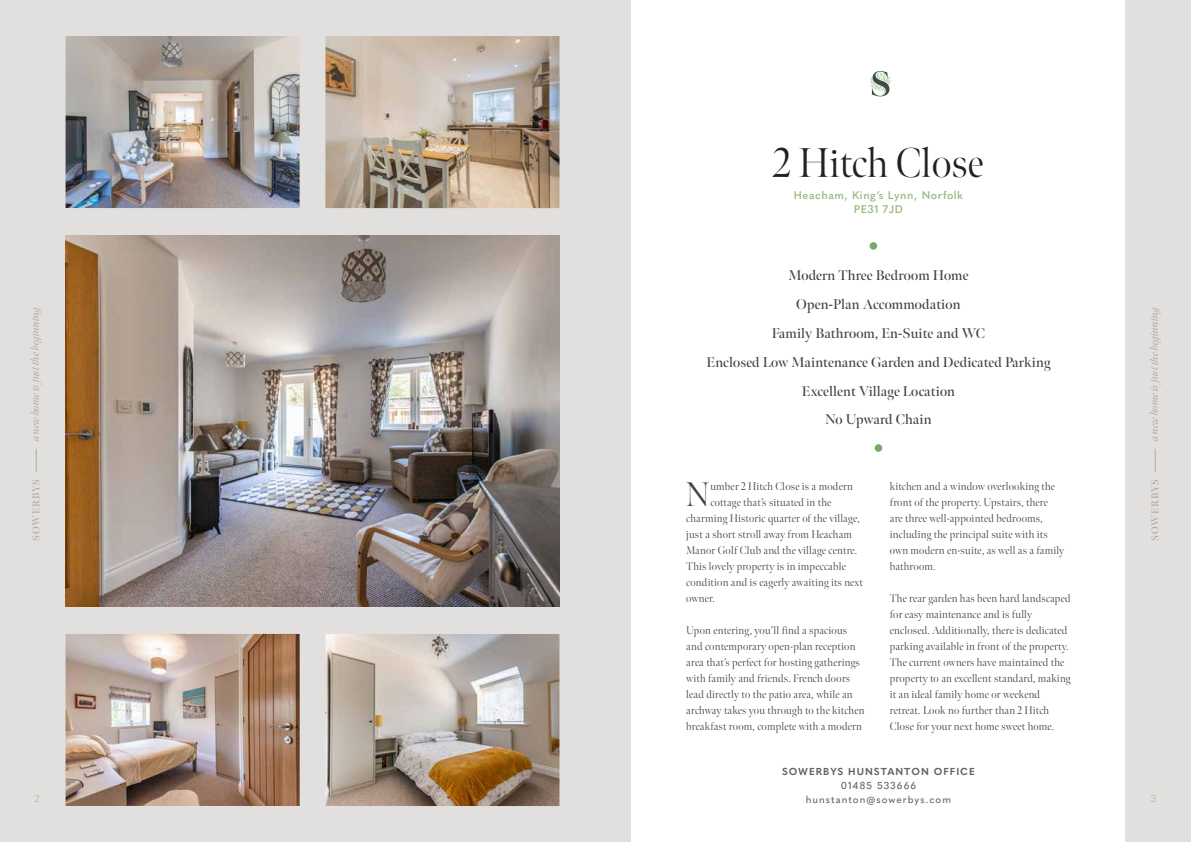
<style>
.page{position:relative;width:1191px;height:842px;background:#fff}
.page>*{position:absolute;margin:0;border:0;box-sizing:border-box;transform-origin:0 0}
.t1{font:300 41.5px "Meno Banner";color:#222223}
.t2{font:300 34px "Meno Banner";color:#434141}
.t3{font:600 14px/28.8px "Meno Banner";letter-spacing:.01em;color:#434141;text-align:center}
.t4{font:300 11px/16px "Meno Banner";letter-spacing:.02em;color:#434141}
.t5{font:italic 11px "Meno Banner";letter-spacing:-.01em;color:#ada8a0}
.t6{font:600 11px/14px "Quasimoda";letter-spacing:.05em;color:#96ba81;text-align:center}
.t7{font:500 10px/14px "Quasimoda";letter-spacing:.1em;color:#5e6662;text-align:center}
.t8{font:700 10px "Quasimoda";letter-spacing:.1em;color:#5e6662}
.t9{font:600 10px "Meno Banner";letter-spacing:.08em;color:#ada8a0}
.t10{font:300 10px "Quasimoda";color:#ada8a0}
</style>
<div class="page">
<div style="left:0;top:0;width:595px;height:842px;background:#e2e0df"></div>
<div style="left:595px;top:0;width:596px;height:842px;background:#e2e0df"></div>
<svg style="left:36px;top:449px;width:1px;height:22px"></svg>
<svg style="left:1155px;top:449px;width:1px;height:22px"></svg>
<div style="left:631px;top:0;width:494px;height:842px;background:#fff"></div>
<svg style="left:870px;top:71px;width:21px;height:25px"></svg>
<div style="left:869px;top:242px;width:8px;height:8px;background:#76aa62;border-radius:50%"></div>
<div style="left:874px;top:444px;width:8px;height:8px;background:#76aa62;border-radius:50%"></div>
<img style="left:65px;top:235px;width:494px;height:372px">
<img style="left:325px;top:36px;width:234px;height:172px">
<img style="left:325px;top:634px;width:234px;height:172px">
<img style="left:66px;top:36px;width:234px;height:172px">
<img style="left:66px;top:634px;width:234px;height:172px">
<h1 class="t1" style="left:773px;top:138px;width:212px">2 Hitch Close</h1>
<p class="t6" style="left:794px;top:187px;width:171px">Heacham, King’s Lynn, Norfolk<br>PE31 7JD</p>
<p class="t3" style="left:706px;top:261px;width:345px">Modern Three Bedroom Home<br>Open-Plan Accommodation<br>Family Bathroom, En-Suite and WC<br>Enclosed Low Maintenance Garden and Dedicated Parking<br>Excellent Village Location<br>No Upward Chain</p>
<p class="t5" style="left:29px;top:441px;width:138px;rotate:-90deg">a new home is just the beginning</p>
<p class="t5" style="left:1147px;top:441px;width:138px;rotate:-90deg">a new home is just the beginning</p>
<p class="t9" style="left:30px;top:541px;width:63px;rotate:-90deg">SOWERBYS</p>
<p class="t9" style="left:1149px;top:541px;width:63px;rotate:-90deg">SOWERBYS</p>
<h2 class="t2" style="left:686px;top:473px;width:25px">N</h2>
<p class="t4" style="left:710px;top:478px;width:144px">umber 2 Hitch Close is a modern</p>
<p class="t4" style="left:889px;top:478px;width:176px">kitchen and a window overlooking the front of the property. Upstairs, there<br>are three well-appointed bedrooms, including the principal suite with its own modern en-suite, as well as a family bathroom.</p>
<p class="t4" style="left:889px;top:590px;width:182px">The rear garden has been hard landscaped for easy maintenance and is fully enclosed. Additionally, there is dedicated parking available in front of the property.<br>The current owners have maintained the property to an excellent standard, making it an ideal family home or weekend retreat. Look no further than 2 Hitch Close for your next home sweet home.</p>
<p class="t8" style="left:782px;top:764px;width:194px">SOWERBYS HUNSTANTON OFFICE</p>
<p class="t7" style="left:806px;top:778px;width:147px">01485 533666 hunstanton@sowerbys.com</p>
<p class="t4" style="left:710px;top:494px;width:122px">cottage that’s situated in the</p>
<p class="t4" style="left:686px;top:510px;width:175px">charming Historic quarter of the village,</p>
<p class="t4" style="left:686px;top:526px;width:167px">just a short stroll away from Heacham</p>
<p class="t4" style="left:686px;top:542px;width:172px">Manor Golf Club and the village centre.</p>
<p class="t4" style="left:686px;top:558px;width:161px">This lovely property is in impeccable</p>
<p class="t4" style="left:686px;top:574px;width:178px">condition and is eagerly awaiting its next</p>
<p class="t4" style="left:686px;top:590px;width:30px">owner.</p>
<p class="t4" style="left:686px;top:622px;width:180px">Upon entering, you’ll find a spacious and contemporary open-plan reception area that’s perfect for hosting gatherings with family and friends. French doors lead directly to the patio area, while an archway takes you through to the kitchen breakfast room, complete with a modern</p>
<p class="t10" style="left:35px;top:791px;width:7px">2</p>
<p class="t10" style="left:1150px;top:791px;width:7px">3</p>
</div>
